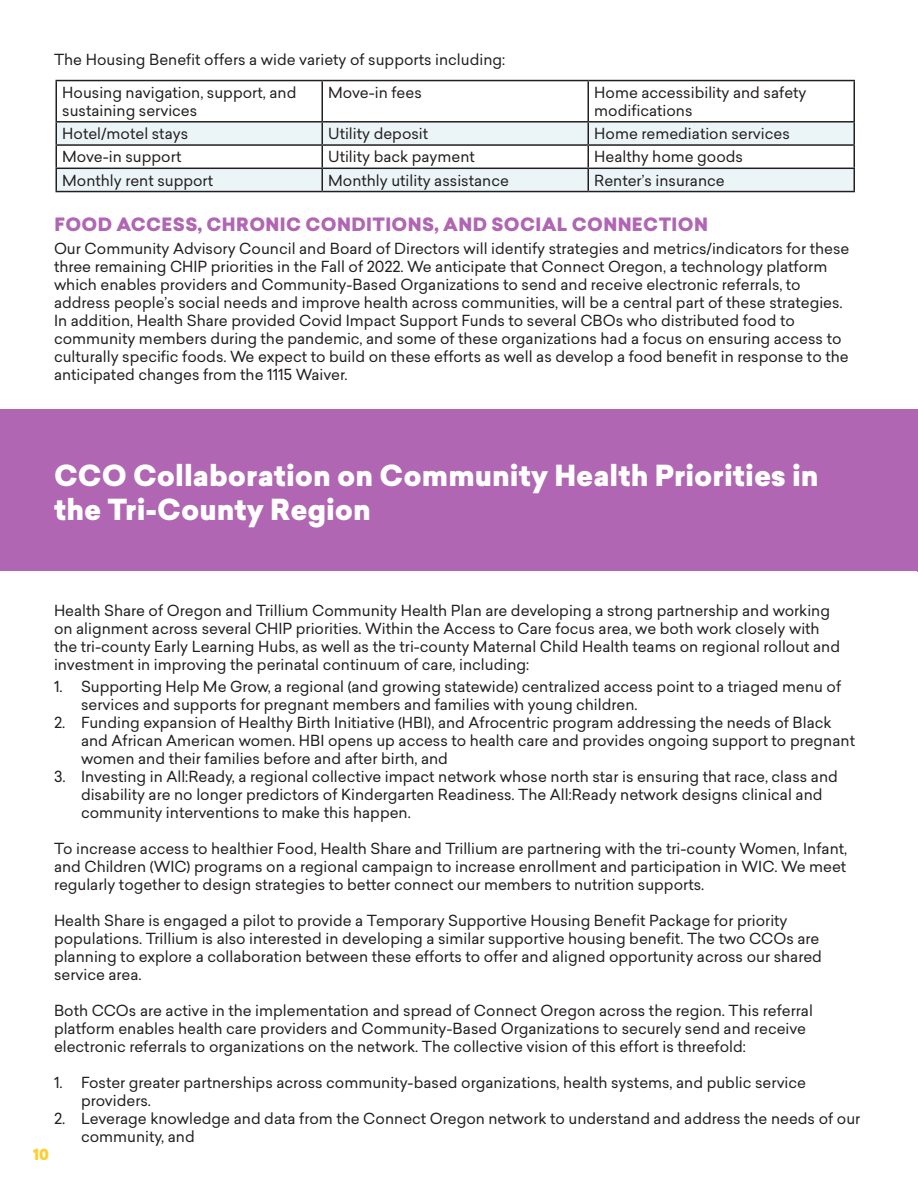
<style>
.page{position:relative;width:918px;height:1188px;background:#fff}
.page>*{position:absolute;margin:0;border:0;box-sizing:border-box;transform-origin:0 0}
.t1{font:900 28.5px/34.2px "Sailec";color:#fff}
.Highlight_Headers{font:900 18px "Sailec";letter-spacing:.02em;color:#b066b3}
.Body_Text{font:15px/18px "Sailec";color:#231f20}
.mini_headers{font:15px/18px "Sailec";color:#231f20}
.Regular_Bullets{font:15px/18px "Sailec";color:#231f20}
.t2{font:900 15px "Sailec";color:#ffce2e}
</style>
<div class="page">
<svg style="left:57px;top:123px;width:797px;height:68px;fill:#ebf5f7"></svg>
<hr style="left:56px;top:80px;width:266px;height:1px;background:#231f20">
<hr style="left:56px;top:81px;width:1px;height:40px;background:#231f20">
<hr style="left:322px;top:80px;width:266px;height:1px;background:#231f20">
<hr style="left:321px;top:81px;width:2px;height:40px;background:#231f20">
<hr style="left:588px;top:80px;width:267px;height:1px;background:#231f20">
<hr style="left:588px;top:81px;width:1px;height:40px;background:#231f20">
<hr style="left:854px;top:81px;width:1px;height:40px;background:#231f20">
<hr style="left:56px;top:121px;width:266px;height:2px;background:#231f20">
<hr style="left:322px;top:121px;width:266px;height:2px;background:#231f20">
<hr style="left:321px;top:123px;width:2px;height:21px;background:#231f20">
<hr style="left:588px;top:121px;width:267px;height:2px;background:#231f20">
<hr style="left:56px;top:144px;width:266px;height:2px;background:#231f20">
<hr style="left:322px;top:144px;width:266px;height:2px;background:#231f20">
<hr style="left:321px;top:146px;width:2px;height:22px;background:#231f20">
<hr style="left:588px;top:144px;width:267px;height:2px;background:#231f20">
<hr style="left:56px;top:168px;width:266px;height:1px;background:#231f20">
<svg style="left:56px;top:123px;width:1px;height:68px"></svg>
<hr style="left:322px;top:168px;width:266px;height:1px;background:#231f20">
<hr style="left:321px;top:169px;width:2px;height:22px;background:#231f20">
<hr style="left:588px;top:168px;width:267px;height:1px;background:#231f20">
<svg style="left:588px;top:123px;width:1px;height:68px"></svg>
<svg style="left:854px;top:123px;width:1px;height:68px"></svg>
<hr style="left:56px;top:191px;width:266px;height:1px;background:#231f20">
<hr style="left:322px;top:191px;width:266px;height:1px;background:#231f20">
<hr style="left:588px;top:191px;width:267px;height:1px;background:#231f20">
<div style="left:0;top:410px;width:918px;height:162px;background:#b066b3"></div>
<p class="Regular_Bullets" style="left:54px;top:51px;width:453px">The Housing Benefit offers a wide variety of supports including:</p>
<p class="Regular_Bullets" style="left:62px;top:83px;width:236px">Housing navigation, support, and sustaining services</p>
<p class="Body_Text" style="left:328px;top:83px;width:95px">Move-in fees</p>
<p class="Body_Text" style="left:594px;top:83px;width:214px">Home accessibility and safety modifications</p>
<p class="Body_Text" style="left:62px;top:124px;width:127px">Hotel/motel stays</p>
<p class="Body_Text" style="left:328px;top:124px;width:101px">Utility deposit</p>
<p class="Body_Text" style="left:594px;top:124px;width:197px">Home remediation services</p>
<p class="Body_Text" style="left:62px;top:148px;width:121px">Move-in support</p>
<p class="Body_Text" style="left:328px;top:148px;width:148px">Utility back payment</p>
<p class="Body_Text" style="left:594px;top:148px;width:150px">Healthy home goods</p>
<p class="Body_Text" style="left:62px;top:171px;width:153px">Monthly rent support</p>
<p class="Body_Text" style="left:328px;top:171px;width:182px">Monthly utility assistance</p>
<p class="Body_Text" style="left:594px;top:171px;width:132px">Renter’s insurance</p>
<p class="Highlight_Headers" style="left:54px;top:211px;width:655px">FOOD ACCESS, CHRONIC CONDITIONS, AND SOCIAL CONNECTION</p>
<p class="Body_Text" style="left:54px;top:239px;width:797px">Our Community Advisory Council and Board of Directors will identify strategies and metrics/indicators for these three remaining CHIP priorities in the Fall of 2022. We anticipate that Connect Oregon, a technology platform which enables providers and Community-Based Organizations to send and receive electronic referrals, to address people’s social needs and improve health across communities, will be a central part of these strategies.<br>In addition, Health Share provided Covid Impact Support Funds to several CBOs who distributed food to community members during the pandemic, and some of these organizations had a focus on ensuring access to culturally specific foods. We expect to build on these efforts as well as develop a food benefit in response to the anticipated changes from the 1115 Waiver.</p>
<p class="t1" style="left:54px;top:460px;width:766px">CCO Collaboration on Community Health Priorities in the Tri-County Region</p>
<p class="mini_headers" style="left:54px;top:601px;width:788px">Health Share of Oregon and Trillium Community Health Plan are developing a strong partnership and working on alignment across several CHIP priorities. Within the Access to Care focus area, we both work closely with the tri-county Early Learning Hubs, as well as the tri-county Maternal Child Health teams on regional rollout and investment in improving the perinatal continuum of care, including:</p>
<p class="Body_Text" style="left:81px;top:678px;width:762px;text-indent:-27px">1. Supporting Help Me Grow, a regional (and growing statewide) centralized access point to a triaged menu of services and supports for pregnant members and families with young children.</p>
<p class="Body_Text" style="left:81px;top:714px;width:776px;text-indent:-27px">2. Funding expansion of Healthy Birth Initiative (HBI), and Afrocentric program addressing the needs of Black and African American women. HBI opens up access to health care and provides ongoing support to pregnant women and their families before and after birth, and</p>
<p class="Body_Text" style="left:81px;top:768px;width:758px;text-indent:-27px">3. Investing in All:Ready, a regional collective impact network whose north star is ensuring that race, class and disability are no longer predictors of Kindergarten Readiness. The All:Ready network designs clinical and community interventions to make this happen.</p>
<p class="Body_Text" style="left:54px;top:840px;width:795px;text-align:justify">To increase access to healthier Food, Health Share and Trillium are partnering with the tri-county Women, Infant, and Children (WIC) programs on a regional campaign to increase enrollment and participation in WIC. We meet regularly together to design strategies to better connect our members to nutrition supports.</p>
<p class="Body_Text" style="left:54px;top:912px;width:769px">Health Share is engaged a pilot to provide a Temporary Supportive Housing Benefit Package for priority populations. Trillium is also interested in developing a similar supportive housing benefit. The two CCOs are planning to explore a collaboration between these efforts to offer and aligned opportunity across our shared service area.</p>
<p class="Body_Text" style="left:54px;top:1002px;width:760px">Both CCOs are active in the implementation and spread of Connect Oregon across the region. This referral platform enables health care providers and Community-Based Organizations to securely send and receive electronic referrals to organizations on the network. The collective vision of this effort is threefold:</p>
<p class="Body_Text" style="left:81px;top:1074px;width:727px;text-indent:-27px">1. Foster greater partnerships across community-based organizations, health systems, and public service providers.</p>
<p class="Body_Text" style="left:81px;top:1110px;width:781px;text-indent:-27px">2. Leverage knowledge and data from the Connect Oregon network to understand and address the needs of our community, and</p>
<p class="t2" style="left:33px;top:1143px;width:17px">10</p>
</div>
